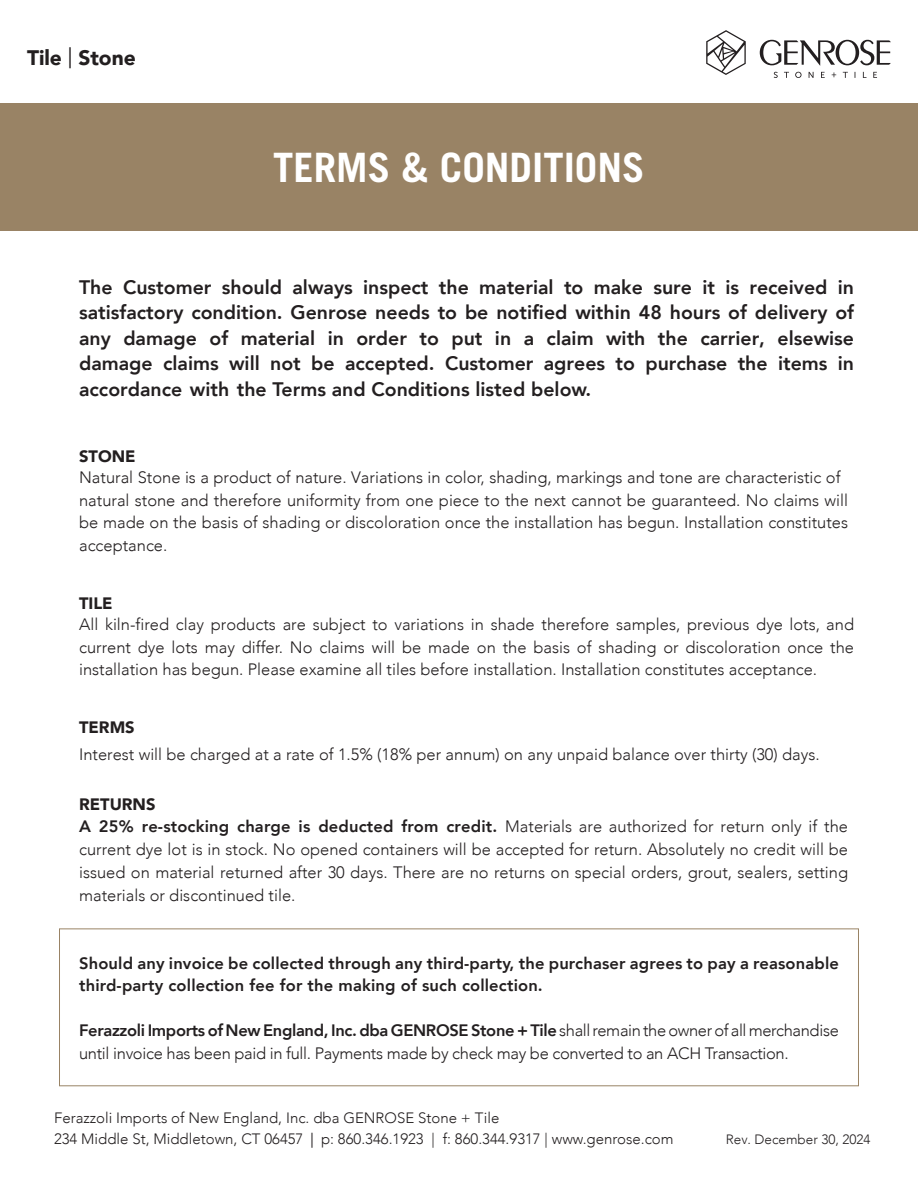
<style>
.page{position:relative;width:918px;height:1188px;background:#fff}
.page>*{position:absolute;margin:0;border:0;box-sizing:border-box;transform-origin:0 0}
.t1{font:700 40.5px "Trade Gothic LT Std";color:#fff}
.t2{font:900 21px "Avenir";color:#231f20}
.t3{font:800 19.5px/25.5px "Avenir";color:#231f20;text-align:justify}
.t4{font:300 16.5px/22.2px "Avenir";color:#231f20}
.t5{font:300 16.5px/22.5px "Avenir";letter-spacing:-.02em;color:#231f20}
.t6{font:800 16.5px/22.5px "Avenir";letter-spacing:.01em;color:#231f20}
.t7{font:300 15px "Avenir";color:#231f20}
.t8{font:300 13.5px "Avenir";color:#231f20}
.s1{font-weight:400}
.s2{font-weight:900}
.s3{font-weight:800}
.s4{font-family:"Minion Pro";font-weight:400}
</style>
<div class="page">
<div style="left:0;top:104px;width:918px;height:127px;background:#998365"></div>
<svg style="left:760px;top:40px;width:131px;height:38px"></svg>
<svg style="left:706px;top:30px;width:40px;height:45px"></svg>
<div style="left:59px;top:928px;width:800px;height:158px;border:1px solid #998365"></div>
<p class="t2" style="left:27px;top:39px;width:110px">Tile <span class="s1">|</span> Stone</p>
<p class="t1" style="left:273px;top:143px;width:373px">TERMS &amp; CONDITIONS</p>
<p class="t3" style="left:79px;top:274px;width:777px">The Customer should always inspect the material to make sure it is received in satisfactory condition. Genrose needs to be notified within 48 hours of delivery of any damage of material in order to put in a claim with the carrier, elsewise damage claims will not be accepted. Customer agrees to purchase the items in accordance with the Terms and Conditions listed below.</p>
<p class="t4" style="left:79px;top:445px;width:770px"><span class="s2">STONE<br></span>Natural Stone is a product of nature. Variations in color, shading, markings and tone are characteristic of natural stone and therefore uniformity from one piece to the next cannot be guaranteed. No claims will be made on the basis of shading or discoloration once the installation has begun. Installation constitutes acceptance.</p>
<p class="t4" style="left:79px;top:592px;width:777px"><span class="s2">TILE<br></span>All kiln-fired clay products are subject to variations in shade therefore samples, previous dye lots, and current dye lots may differ. No claims will be made on the basis of shading or discoloration once the installation has begun. Please examine all tiles before installation. Installation constitutes acceptance.</p>
<p class="t4" style="left:79px;top:714px;width:742px;line-height:27px"><span class="s2">TERMS<br></span>Interest will be charged at a rate of 1.5% (18% per annum) on any unpaid balance over thirty (30) days.</p>
<p class="t4" style="left:79px;top:793px;width:770px;line-height:22.8px"><span class="s2">RETURNS<br></span><span class="s3">A 25% re-stocking charge is deducted from credit.</span> Materials are authorized for return only if the current dye lot is in stock. No opened containers will be accepted for return. Absolutely no credit will be issued on material returned after 30 days. There are no returns on special orders, grout, sealers, setting materials or discontinued tile.</p>
<p class="t6" style="left:79px;top:952px;width:761px">Should any invoice be collected through any third-party, the purchaser agrees to pay a reasonable third-party collection fee for the making of such collection.</p>
<p class="t5" style="left:79px;top:1019px;width:761px"><span class="s3">Ferazzoli Imports of New England, Inc. dba GENROSE Stone + Tile</span> shall remain the owner of all merchandise until invoice has been paid in full. Payments made by check may be converted to an ACH Transaction.</p>
<p class="t7" style="left:54px;top:1109px;width:447px">Ferazzoli Imports of New England, Inc. dba GENROSE Stone + Tile</p>
<p class="t7" style="left:54px;top:1130px;width:621px">234 Middle St, Middletown, CT 06457 <span class="s4">|</span> p: 860.346.1923 | f: 860.344.9317 | www.genrose.com</p>
<p class="t8" style="left:726px;top:1131px;width:146px">Rev. December 30, 2024</p>
</div>
